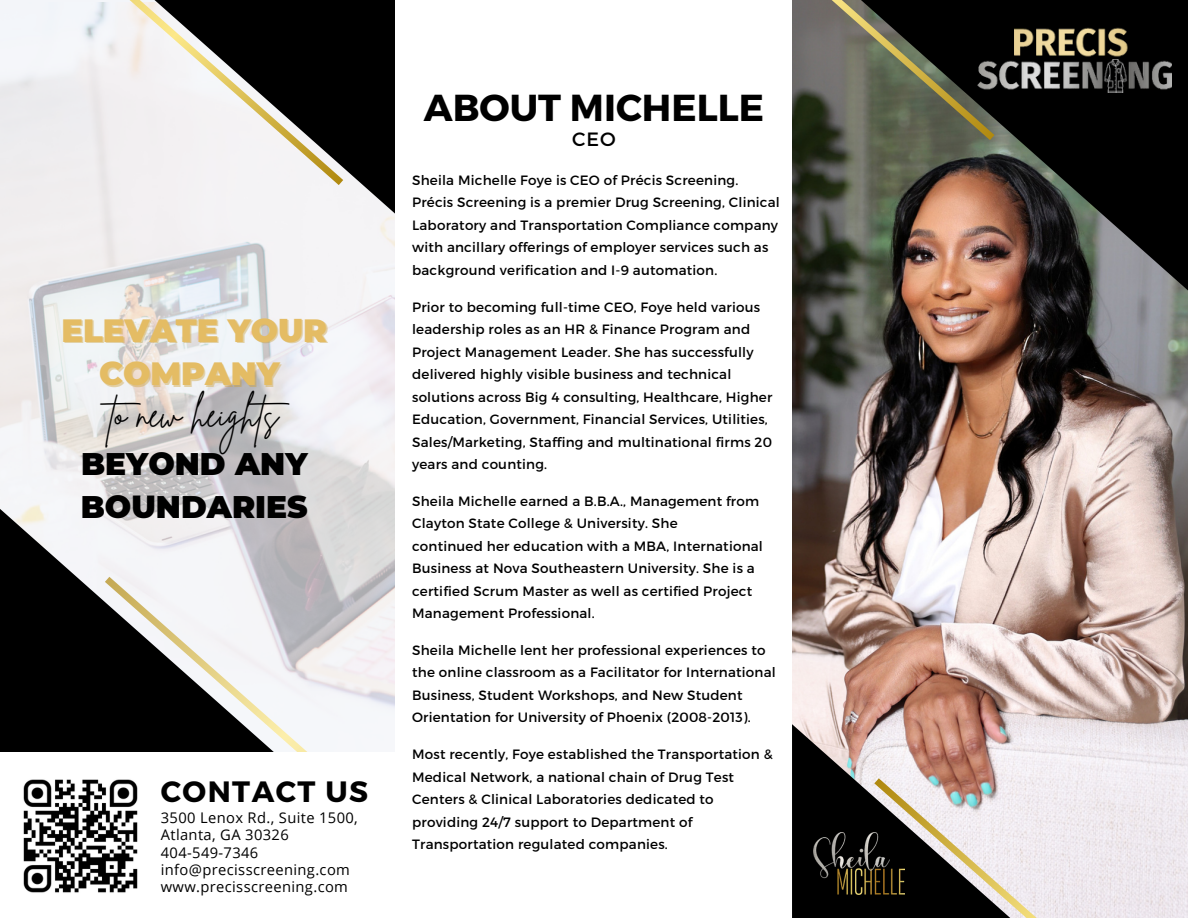
<style>
.page{position:relative;width:1188px;height:918px;background:#fff}
.page>*{position:absolute;margin:0;border:0;box-sizing:border-box;transform-origin:0 0}
.t1{font:700 37.5px "Montserrat";color:#000}
.t2{font:36.15px "Brittany Signature";color:#000}
.t3{font:900 32.1px "Montserrat";color:#e4bc64}
.t4{font:900 31.2px "Montserrat";color:#000}
.t5{font:700 29.4px "Montserrat";letter-spacing:.05em;color:#000}
.t6{font:19.2px "Montserrat";color:#000}
.t7{font:14.7px/17.1px "Open Sans";letter-spacing:.025em;color:#000}
.t8{font:13.5px/22.5px "Montserrat";letter-spacing:.015em;color:#000}
</style>
<div class="page">
<img style="left:792px;top:140px;width:396px;height:584px">
<img style="left:792px;top:577px;width:82px;height:147px">
<img style="left:0;top:185px;width:147px;height:260px">
<svg style="left:0;top:445px;width:395px;height:307px"></svg>
<svg style="left:147px;top:140px;width:248px;height:410px;fill:#efeff1"></svg>
<img style="left:807px;top:0;width:381px;height:508px">
<svg style="left:792px;top:724px;width:396px;height:194px;background:#9a8c8b"></svg>
<img style="left:813px;top:833px;width:61px;height:62px">
<img style="left:1015px;top:27px;width:116px;height:32px">
<img style="left:994px;top:59px;width:177px;height:33px">
<img style="left:23px;top:779px;width:115px;height:114px">
<img style="left:0;top:0;width:343px;height:185px">
<img style="left:225px;top:0;width:769px;height:140px">
<img style="left:874px;top:778px;width:314px;height:140px">
<p class="t3" style="left:61px;top:311px;width:267px">ELEVATE YOUR</p>
<p class="t3" style="left:99px;top:354px;width:182px">COMPANY</p>
<p class="t2" style="left:110px;top:391px;width:191px">to new heights</p>
<p class="t4" style="left:81px;top:445px;width:228px">BEYOND ANY</p>
<p class="t4" style="left:81px;top:488px;width:228px">BOUNDARIES</p>
<p class="t5" style="left:161px;top:773px;width:209px">CONTACT US</p>
<p class="t7" style="left:161px;top:809px;width:199px">3500 Lenox Rd., Suite 1500,<br>Atlanta, GA 30326</p>
<p class="t7" style="left:161px;top:843px;width:99px">404-549-7346</p>
<p class="t7" style="left:161px;top:860px;width:191px">info@precisscreening.com</p>
<p class="t7" style="left:161px;top:877px;width:189px">www.precisscreening.com</p>
<p class="t1" style="left:424px;top:83px;width:342px">ABOUT MICHELLE</p>
<p class="t6" style="left:572px;top:127px;width:45px">CEO</p>
<p class="t8" style="left:412px;top:168px;width:369px">Sheila Michelle Foye is CEO of Précis Screening.<br>Précis Screening is a premier Drug Screening, Clinical Laboratory and Transportation Compliance company with ancillary offerings of employer services such as background verification and I-9 automation.</p>
<p class="t8" style="left:412px;top:295px;width:362px">Prior to becoming full-time CEO, Foye held various leadership roles as an HR &amp; Finance Program and Project Management Leader. She has successfully delivered highly visible business and technical solutions across Big 4 consulting, Healthcare, Higher Education, Government, Financial Services, Utilities, Sales/Marketing, Staffing and multinational firms 20 years and counting.</p>
<p class="t8" style="left:412px;top:489px;width:349px">Sheila Michelle earned a B.B.A., Management from<br>Clayton State College &amp; University. She</p>
<p class="t8" style="left:412px;top:534px;width:352px">continued her education with a MBA, International Business at Nova Southeastern University. She is a certified Scrum Master as well as certified Project Management Professional.</p>
<p class="t8" style="left:412px;top:638px;width:365px">Sheila Michelle lent her professional experiences to the online classroom as a Facilitator for International Business, Student Workshops, and New Student Orientation for University of Phoenix (2008-2013).</p>
<p class="t8" style="left:412px;top:742px;width:362px">Most recently, Foye established the Transportation &amp; Medical Network, a national chain of Drug Test Centers &amp; Clinical Laboratories dedicated to providing 24/7 support to Department of Transportation regulated companies.</p>
</div>
